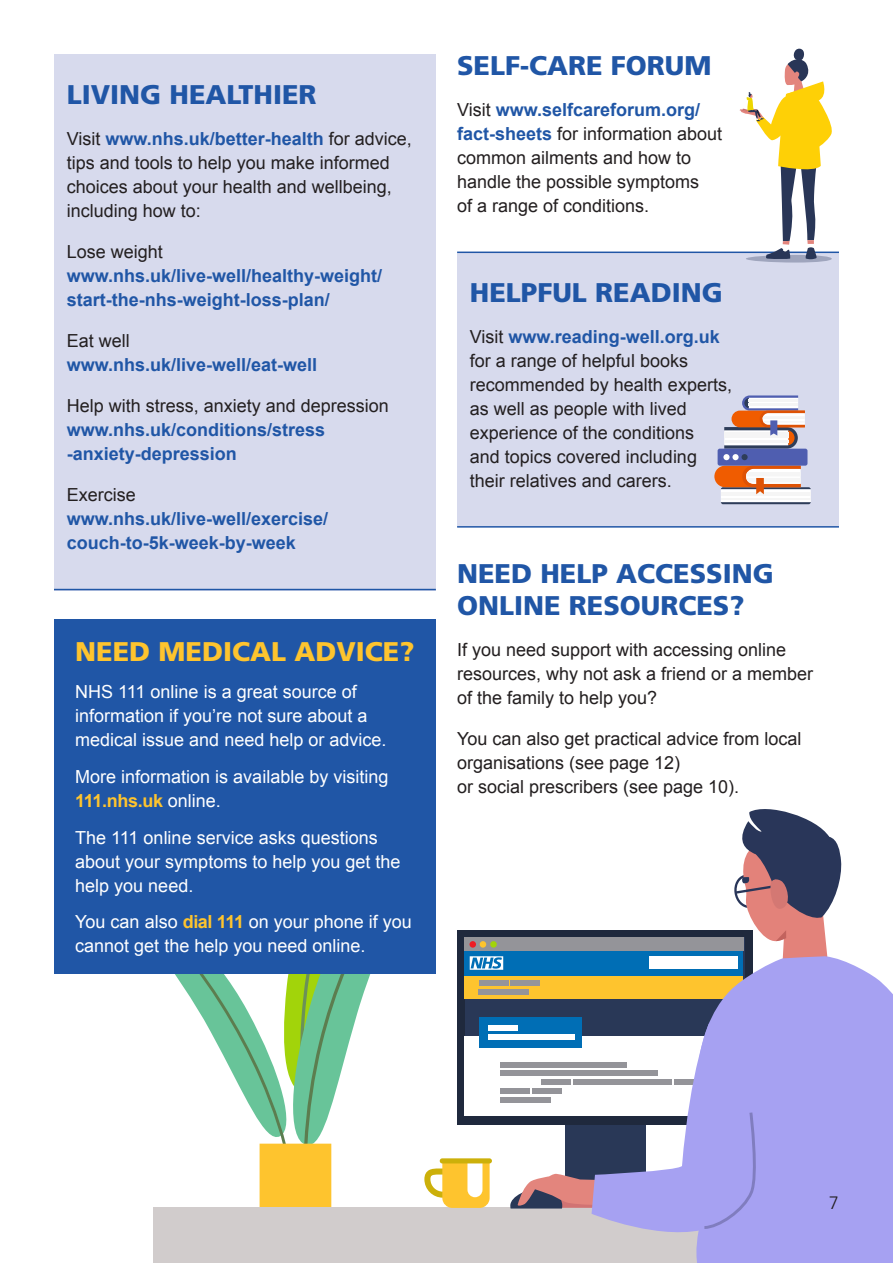
<style>
.page{position:relative;width:893px;height:1263px;background:#fff}
.page>*{position:absolute;margin:0;border:0;box-sizing:border-box;transform-origin:0 0}
.t1{font:900 27px/31.5px "Frutiger";color:#2056a6}
.t2{font:900 27px "Frutiger";color:#fec42e}
.t3{font:18px/24px "Arial";color:#231f20}
.t4{font:18px/24px "Arial";color:#fff}
.t5{font:700 18px/24px "Arial";color:#2056a6}
.t6{font:300 18px "Frutiger";color:#231f20}
.s1{font-weight:700;color:#2056a6}
.s2{font-weight:700;color:#fec42e}
</style>
<div class="page">
<div style="left:54px;top:54px;width:382px;height:536px;background:#d7daed"></div>
<div style="left:457px;top:253px;width:382px;height:273px;background:#d7daed"></div>
<hr style="left:54px;top:589px;width:382px;height:1px;background:#2056a6">
<hr style="left:457px;top:252px;width:382px;height:1px;background:#2056a6">
<hr style="left:457px;top:526px;width:382px;height:2px;background:#2056a6">
<div style="left:457px;top:930px;width:295px;height:194px;background:#1f293d"></div>
<div style="left:465px;top:938px;width:280px;height:178px;background:#293857"></div>
<div style="left:465px;top:937px;width:279px;height:14px;background:#949499"></div>
<div style="left:469px;top:941px;width:7px;height:7px;background:#ed1c24;border-radius:50%"></div>
<div style="left:480px;top:941px;width:6px;height:7px;background:#fec42e;border-radius:50%"></div>
<div style="left:490px;top:941px;width:7px;height:7px;background:#a2d40a;border-radius:50%"></div>
<div style="left:464px;top:951px;width:279px;height:25px;background:#006eb5"></div>
<svg style="left:470px;top:956px;width:33px;height:14px"></svg>
<div style="left:649px;top:956px;width:89px;height:13px;background:#fff"></div>
<div style="left:464px;top:976px;width:279px;height:22px;background:#fec42e"></div>
<div style="left:464px;top:1036px;width:279px;height:80px;background:#fff"></div>
<div style="left:479px;top:1017px;width:103px;height:30px;background:#006eb5"></div>
<div style="left:500px;top:1062px;width:127px;height:5px;background:#949499"></div>
<div style="left:500px;top:1071px;width:158px;height:5px;background:#949499"></div>
<div style="left:500px;top:1089px;width:30px;height:5px;background:#949499"></div>
<div style="left:500px;top:1098px;width:51px;height:5px;background:#949499"></div>
<div style="left:488px;top:1025px;width:30px;height:5px;background:#fff"></div>
<div style="left:488px;top:1034px;width:86px;height:5px;background:#fff"></div>
<div style="left:479px;top:980px;width:29px;height:6px;background:#949499"></div>
<div style="left:510px;top:980px;width:30px;height:6px;background:#949499"></div>
<div style="left:479px;top:989px;width:50px;height:6px;background:#949499"></div>
<svg style="left:131px;top:973px;width:287px;height:235px"></svg>
<div style="left:153px;top:1208px;width:728px;height:55px;background:#d1cccc"></div>
<svg style="left:424px;top:1160px;width:66px;height:48px"></svg>
<div style="left:440px;top:1158px;width:52px;height:5px;background:#ccb00a;border-radius:3px"></div>
<svg style="left:693px;top:960px;width:188px;height:303px;fill:#a6a1f2"></svg>
<div style="left:856px;top:982px;width:37px;height:281px;background:#a6a1f2"></div>
<svg style="left:510px;top:1024px;width:250px;height:219px"></svg>
<svg style="left:727px;top:809px;width:115px;height:168px"></svg>
<div style="left:54px;top:619px;width:382px;height:354px;background:#2056a6"></div>
<svg style="left:721px;top:502px;width:90px;height:2px"></svg>
<div style="left:721px;top:489px;width:90px;height:13px;background:#fff"></div>
<hr style="left:721px;top:492px;width:90px;height:4px;background:#f5f5f5">
<hr style="left:721px;top:498px;width:90px;height:1px;background:#f5f5f5">
<svg style="left:714px;top:466px;width:97px;height:28px"></svg>
<div style="left:718px;top:449px;width:89px;height:17px;background:#4f5eb0;border-radius:2px"></div>
<div style="left:723px;top:454px;width:7px;height:6px;background:#fff;border-radius:50%"></div>
<div style="left:732px;top:454px;width:7px;height:6px;background:#fff;border-radius:50%"></div>
<div style="left:741px;top:454px;width:7px;height:6px;background:#2e3d59;border-radius:50%"></div>
<svg style="left:724px;top:395px;width:81px;height:54px"></svg>
<svg style="left:740px;top:48px;width:95px;height:215px"></svg>
<h1 class="t1" style="left:67px;top:79px;width:251px">LIVING HEALTHIER</h1>
<p class="t3" style="left:67px;top:127px;width:347px">Visit <span class="s1">www.nhs.uk/better-health</span> for advice, tips and tools to help you make informed choices about your health and wellbeing, including how to:</p>
<p class="t3" style="left:67px;top:240px;width:98px">Lose weight</p>
<p class="t5" style="left:67px;top:264px;width:317px">www.nhs.uk/live-well/healthy-weight/ start-the-nhs-weight-loss-plan/</p>
<p class="t3" style="left:67px;top:329px;width:65px">Eat well</p>
<p class="t5" style="left:67px;top:353px;width:252px">www.nhs.uk/live-well/eat-well</p>
<p class="t3" style="left:67px;top:394px;width:324px">Help with stress, anxiety and depression</p>
<p class="t5" style="left:67px;top:418px;width:260px">www.nhs.uk/conditions/stress -anxiety-depression</p>
<p class="t3" style="left:67px;top:483px;width:71px">Exercise</p>
<p class="t5" style="left:67px;top:507px;width:263px">www.nhs.uk/live-well/exercise/ couch-to-5k-week-by-week</p>
<h1 class="t2" style="left:75px;top:635px;width:341px">NEED MEDICAL ADVICE?</h1>
<p class="t4" style="left:75px;top:680px;width:313px">NHS 111 online is a great source of information if you’re not sure about a medical issue and need help or advice.</p>
<p class="t4" style="left:75px;top:765px;width:315px">More information is available by visiting<br><span class="s2">111.nhs.uk</span> online.</p>
<p class="t4" style="left:75px;top:825px;width:327px">The 111 online service asks questions about your symptoms to help you get the help you need.</p>
<p class="t4" style="left:75px;top:910px;width:338px">You can also <span class="s2">dial 111</span> on your phone if you cannot get the help you need online.</p>
<h1 class="t1" style="left:457px;top:49px;width:256px">SELF-CARE FORUM</h1>
<p class="t3" style="left:457px;top:98px;width:267px">Visit <span class="s1">www.selfcareforum.org/ fact-sheets</span> for information about common ailments and how to handle the possible symptoms<br>of a range of conditions.</p>
<h1 class="t1" style="left:470px;top:276px;width:254px">HELPFUL READING</h1>
<p class="t3" style="left:470px;top:324px;width:264px">Visit <span class="s1">www.reading-well.org.uk </span>for a range of helpful books recommended by health experts, as well as people with lived experience of the conditions<br>and topics covered including their relatives and carers.</p>
<h1 class="t1" style="left:457px;top:557px;width:318px">NEED HELP ACCESSING<br>ONLINE RESOURCES?</h1>
<p class="t3" style="left:457px;top:637px;width:358px">If you need support with accessing online resources, why not ask a friend or a member of the family to help you?</p>
<p class="t3" style="left:457px;top:726px;width:346px">You can also get practical advice from local organisations (see page 12)<br>or social prescribers (see page 10).</p>
<p class="t6" style="left:829px;top:1192px;width:12px">7</p>
</div>
